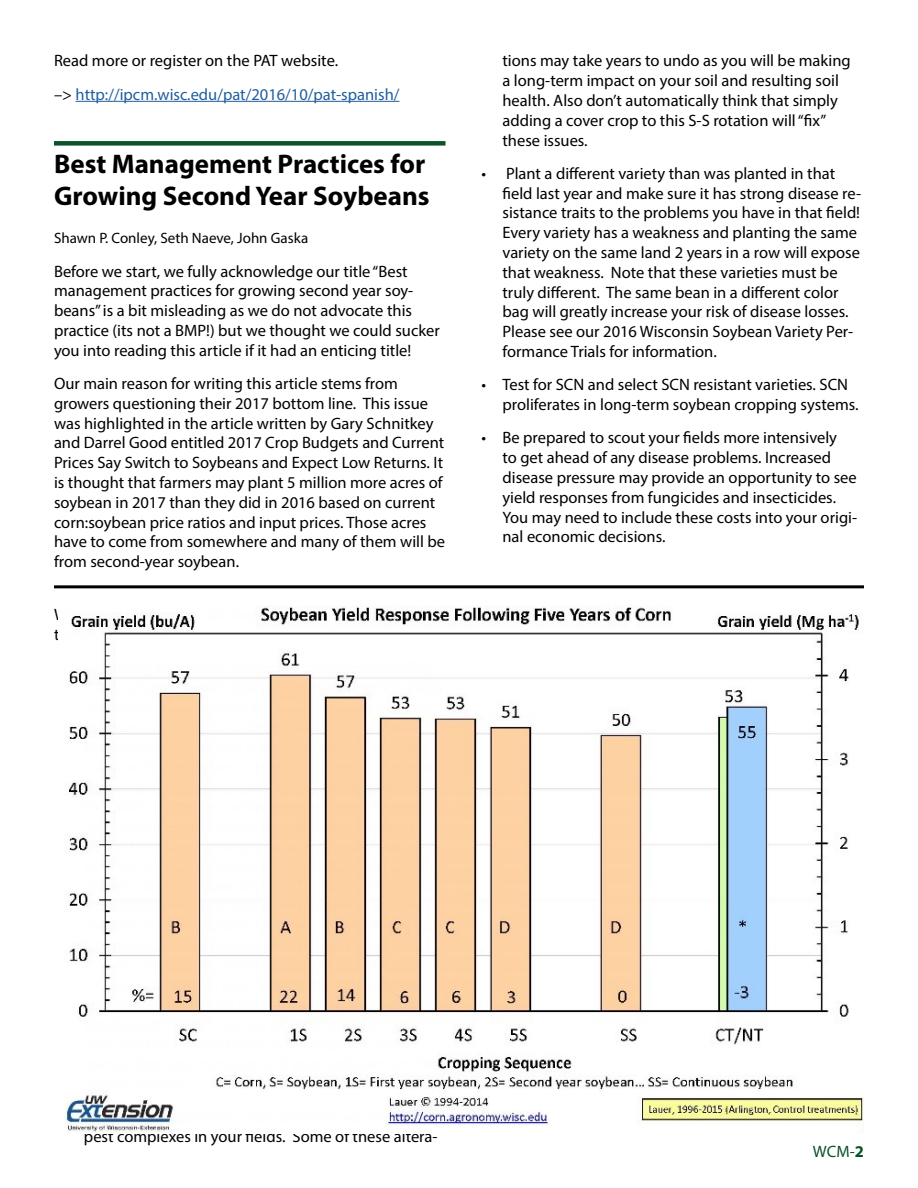
<style>
.page{position:relative;width:918px;height:1188px;background:#fff}
.page>*{position:absolute;margin:0;border:0;box-sizing:border-box;transform-origin:0 0}
.t1{font:700 27px/32.4px "Myriad Pro";color:#000}
.t2{font:16.5px/19.8px "Myriad Pro";color:#000}
.t3{font:16.5px/33.3px "Myriad Pro";color:#215e9e}
.t4{font:16.5px "Myriad Pro";color:#095328}
.t5{font:15px "Myriad Pro";color:#000}
.s1{color:#000}
.s2{font-weight:700}
</style>
<div class="page">
<hr style="left:76px;top:101px;width:324px;height:1px;background:#215e9e">
<div style="left:54px;top:141px;width:392px;height:5px;background:#095328"></div>
<img style="left:65px;top:607px;width:799px;height:525px">
<hr style="left:54px;top:585px;width:810px;height:3px;background:#000">
<p class="t3" style="left:54px;top:44px;width:347px"><span class="s1">Read more or register on the PAT website.<br>–&gt;</span> http://ipcm.wisc.edu/pat/2016/10/pat-spanish/</p>
<h1 class="t1" style="left:54px;top:146px;width:377px">Best Management Practices for<br>Growing Second Year Soybeans</h1>
<p class="t5" style="left:54px;top:229px;width:256px">Shawn P. Conley, Seth Naeve, John Gaska</p>
<p class="t2" style="left:54px;top:261px;width:387px">Before we start, we fully acknowledge our title “Best management practices for growing second year soy&shy;beans” is a bit misleading as we do not advocate this practice (its not a BMP!) but we thought we could sucker you into reading this article if it had an enticing title!</p>
<p class="t2" style="left:54px;top:373px;width:393px">Our main reason for writing this article stems from growers questioning their 2017 bottom line. This issue was highlighted in the article written by Gary Schnitkey and Darrel Good entitled 2017 Crop Budgets and Current Prices Say Switch to Soybeans and Expect Low Returns. It is thought that farmers may plant 5 million more acres of soybean in 2017 than they did in 2016 based on current corn:soybean price ratios and input prices. Those acres have to come from somewhere and many of them will be from second-year soybean.</p>
<p class="t2" style="left:503px;top:51px;width:350px">tions may take years to undo as you will be making a long-term impact on your soil and resulting soil health. Also don’t automatically think that simply adding a cover crop to this S-S rotation will “fix” these issues.</p>
<p class="t2" style="left:503px;top:163px;width:360px;text-indent:-21px">• Plant a different variety than was planted in that field last year and make sure it has strong disease re&shy;sistance traits to the problems you have in that field!<br>Every variety has a weakness and planting the same variety on the same land 2 years in a row will expose that weakness. Note that these varieties must be truly different. The same bean in a different color bag will greatly increase your risk of disease losses.<br>Please see our 2016 Wisconsin Soybean Variety Per&shy;formance Trials for information.</p>
<p class="t2" style="left:503px;top:375px;width:358px;text-indent:-21px">• Test for SCN and select SCN resistant varieties. SCN proliferates in long-term soybean cropping systems.</p>
<p class="t2" style="left:503px;top:428px;width:356px;text-indent:-21px">• Be prepared to scout your fields more intensively<br>to get ahead of any disease problems. Increased disease pressure may provide an opportunity to see yield responses from fungicides and insecticides.<br>You may need to include these costs into your origi&shy;nal economic decisions.</p>
<p class="t2" style="left:84px;top:1127px;width:355px">pest complexes in your fields. Some of these altera-</p>
<p class="t4" style="left:813px;top:1142px;width:53px">WCM-<span class="s2">2</span></p>
</div>
